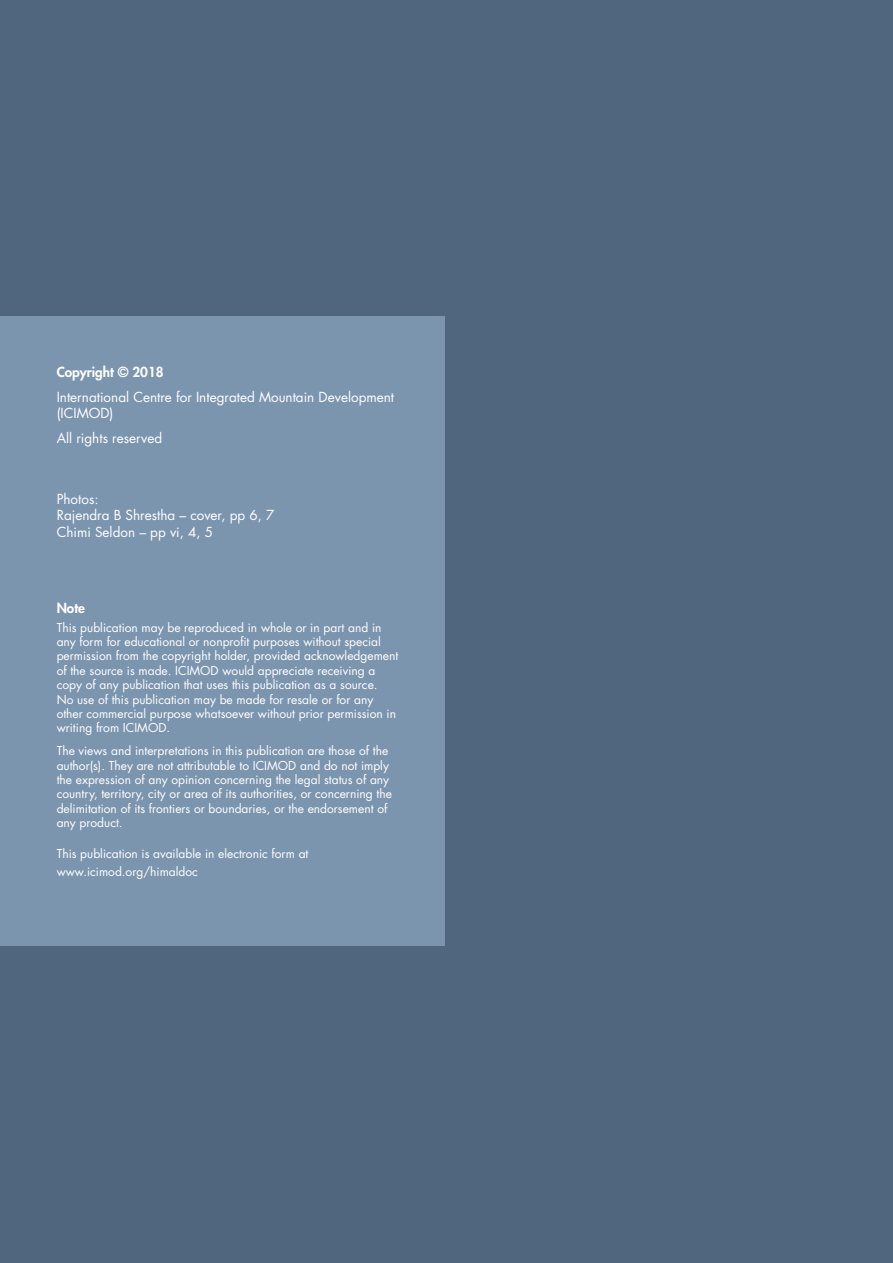
<style>
.page{position:relative;width:893px;height:1263px;background:#50657e}
.page>*{position:absolute;margin:0;border:0;box-sizing:border-box;transform-origin:0 0}
.t1{font:13.5px/16.2px "Futura Std";color:#fff}
.t2{font:800 13.5px "Futura Std";color:#fff}
.t3{font:12px/14.4px "Futura Std";color:#fff}
</style>
<div class="page">
<div style="left:0;top:316px;width:445px;height:630px;background:#7c95af"></div>
<p class="t2" style="left:57px;top:364px;width:108px">Copyright © 2018</p>
<p class="t1" style="left:57px;top:389px;width:339px">International Centre for Integrated Mountain Development (ICIMOD)</p>
<p class="t1" style="left:57px;top:430px;width:107px">All rights reserved</p>
<p class="t1" style="left:57px;top:491px;width:219px">Photos:<br>Rajendra B Shrestha – cover, pp 6, 7<br>Chimi Seldon – pp vi, 4, 5</p>
<p class="t2" style="left:57px;top:599px;width:30px">Note</p>
<p class="t3" style="left:57px;top:620px;width:343px">This publication may be reproduced in whole or in part and in any form for educational or nonprofit purposes without special permission from the copyright holder, provided acknowledgement of the source is made. ICIMOD would appreciate receiving a copy of any publication that uses this publication as a source.<br>No use of this publication may be made for resale or for any other commercial purpose whatsoever without prior permission in writing from ICIMOD.</p>
<p class="t3" style="left:57px;top:744px;width:337px">The views and interpretations in this publication are those of the author(s). They are not attributable to ICIMOD and do not imply the expression of any opinion concerning the legal status of any country, territory, city or area of its authorities, or concerning the delimitation of its frontiers or boundaries, or the endorsement of any product.</p>
<p class="t3" style="left:57px;top:845px;width:253px;line-height:18px">This publication is available in electronic form at www.icimod.org/himaldoc</p>
</div>
